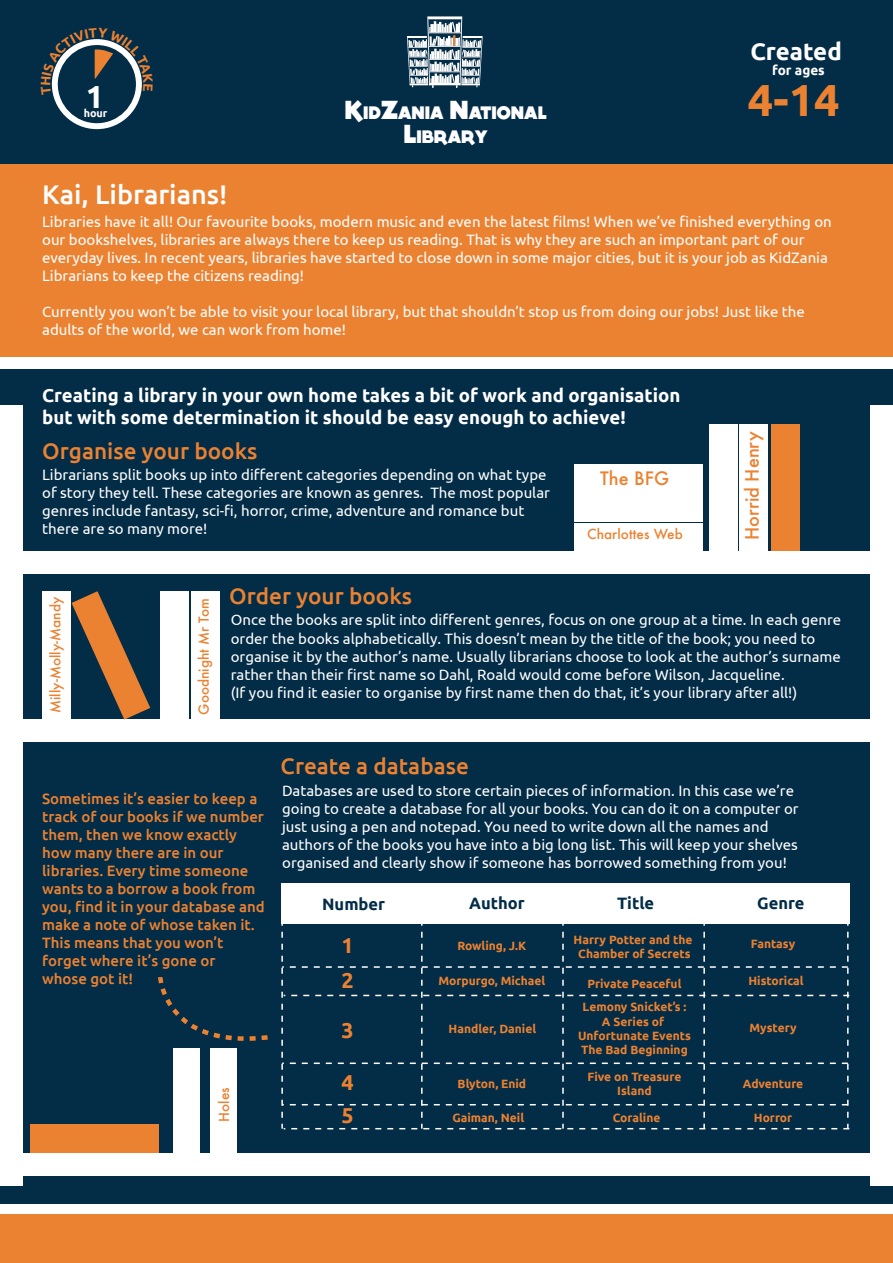
<style>
.page{position:relative;width:893px;height:1263px;background:#fff}
.page>*{position:absolute;margin:0;border:0;box-sizing:border-box;transform-origin:0 0}
.t1{font:700 45px "Ubuntu";color:#eb8231}
.t2{font:700 31.95px "Ubuntu";color:#fff}
.t3{font:500 27px "Ubuntu";color:#fff}
.t4{font:700 24px "Ubuntu";color:#fff}
.t5{font:500 22.5px "Ubuntu";color:#eb8231}
.t6{font:700 21.6px/35px "Ubuntu";color:#eb8231}
.t7{font:700 18.6px/22.4px "Ubuntu";color:#fff}
.t8{font:800 18.15px/24.2px "DOCK11";color:#fff;text-align:center}
.t9{font:500 18px "Futura";color:#eb8231}
.t10{font:700 16.5px "Ubuntu";color:#032c47}
.t11{font:15px/18px "Ubuntu";color:#fff}
.t12{font:500 15px/18px "Ubuntu";color:#eb8231}
.t13{font:500 13.5px "Futura";color:#eb8231}
.t14{font:700 13.5px "Ubuntu";color:#fff}
.t15{font:700 12px/14.4px "Ubuntu";color:#eb8231;text-align:center}
.t16{font:700 10.8px "Ubuntu";color:#fff}
.s1{font-size:26.25px}
</style>
<div class="page">
<div style="left:0;top:369px;width:893px;height:835px;background:#032c47"></div>
<div style="left:0;top:406px;width:23px;height:780px;background:#fff"></div>
<div style="left:871px;top:406px;width:22px;height:780px;background:#fff"></div>
<div style="left:6px;top:1153px;width:872px;height:22px;background:#fff"></div>
<div style="left:21px;top:719px;width:872px;height:23px;background:#fff"></div>
<div style="left:21px;top:551px;width:872px;height:23px;background:#fff"></div>
<div style="left:0;top:164px;width:893px;height:193px;background:#eb8231"></div>
<div style="left:0;top:0;width:893px;height:164px;background:#032c47"></div>
<hr style="left:427px;top:16px;width:35px;height:3px;background:#fff">
<svg style="left:407px;top:19px;width:76px;height:69px"></svg>
<div style="left:42px;top:591px;width:29px;height:128px;background:#fff"></div>
<div style="left:191px;top:591px;width:28px;height:128px;background:#fff"></div>
<svg style="left:72px;top:591px;width:78px;height:128px"></svg>
<div style="left:160px;top:591px;width:29px;height:128px;background:#fff"></div>
<div style="left:575px;top:523px;width:128px;height:28px;background:#fff"></div>
<div style="left:575px;top:494px;width:128px;height:28px;background:#fff"></div>
<div style="left:575px;top:464px;width:128px;height:29px;background:#fff"></div>
<div style="left:710px;top:424px;width:28px;height:128px;background:#fff"></div>
<div style="left:740px;top:424px;width:28px;height:128px;background:#fff"></div>
<div style="left:771px;top:424px;width:28px;height:127px;background:#eb8231"></div>
<div style="left:31px;top:1124px;width:128px;height:29px;background:#eb8231"></div>
<div style="left:173px;top:1049px;width:27px;height:119px;background:#fff"></div>
<div style="left:210px;top:1049px;width:27px;height:119px;background:#fff"></div>
<div style="left:0;top:1215px;width:893px;height:48px;background:#eb8231"></div>
<svg style="left:158px;top:884px;width:691px;height:245px"></svg>
<svg style="left:51px;top:39px;width:91px;height:90px"></svg>
<h2 class="t2" style="left:86px;top:77px;width:20px">1</h2>
<p class="t16" style="left:84px;top:107px;width:25px">hour</p>
<p class="t8" style="left:345px;top:100px;width:204px"><span class="s1">K</span>ID<span class="s1">Z</span>ANIA <span class="s1">N</span>ATIONAL<br><span class="s1">L</span>IBRARY</p>
<h3 class="t4" style="left:750px;top:37px;width:93px">Created</h3>
<p class="t14" style="left:772px;top:62px;width:54px">for ages</p>
<h1 class="t1" style="left:748px;top:72px;width:93px">4-14</h1>
<h3 class="t3" style="left:42px;top:178px;width:187px">Kai, Librarians!</h3>
<p class="t11" style="left:42px;top:212px;width:791px">Libraries have it all! Our favourite books, modern music and even the latest films! When we’ve finished everything on our bookshelves, libraries are always there to keep us reading. That is why they are such an important part of our everyday lives. In recent years, libraries have started to close down in some major cities, but it is your job as KidZania Librarians to keep the citizens reading!</p>
<p class="t11" style="left:42px;top:302px;width:764px">Currently you won’t be able to visit your local library, but that shouldn’t stop us from doing our jobs! Just like the adults of the world, we can work from home!</p>
<p class="t7" style="left:42px;top:383px;width:640px">Creating a library in your own home takes a bit of work and organisation but with some determination it should be easy enough to achieve!</p>
<h3 class="t5" style="left:42px;top:437px;width:217px">Organise your books</h3>
<p class="t11" style="left:42px;top:465px;width:509px">Librarians split books up into different categories depending on what type of story they tell. These categories are known as genres. The most popular genres include fantasy, sci-fi, horror, crime, adventure and romance but there are so many more!</p>
<p class="t9" style="left:600px;top:466px;width:70px">The BFG</p>
<p class="t13" style="left:587px;top:525px;width:97px">Charlottes Web</p>
<p class="t9" style="left:740px;top:540px;width:111px;rotate:-90deg">Horrid Henry</p>
<p class="t13" style="left:46px;top:713px;width:118px;rotate:-90deg">Milly-Molly-Mandy</p>
<p class="t13" style="left:194px;top:715px;width:118px;rotate:-90deg">Goodnight Mr Tom</p>
<h3 class="t5" style="left:229px;top:582px;width:184px">Order your books</h3>
<p class="t11" style="left:231px;top:611px;width:612px">Once the books are split into different genres, focus on one group at a time. In each genre order the books alphabetically. This doesn’t mean by the title of the book; you need to organise it by the author’s name. Usually librarians choose to look at the author’s surname rather than their first name so Dahl, Roald would come before Wilson, Jacqueline.<br>(If you find it easier to organise by first name then do that, it’s your library after all!)</p>
<p class="t12" style="left:42px;top:789px;width:224px">Sometimes it’s easier to keep a track of our books if we number them, then we know exactly how many there are in our libraries. Every time someone wants to a borrow a book from you, find it in your database and make a note of whose taken it.<br>This means that you won’t forget where it’s gone or<br>whose got it!</p>
<p class="t13" style="left:215px;top:1121px;width:36px;rotate:-90deg">Holes</p>
<h3 class="t5" style="left:281px;top:752px;width:190px">Create a database</h3>
<p class="t11" style="left:282px;top:781px;width:518px">Databases are used to store certain pieces of information. In this case we’re going to create a database for all your books. You can do it on a computer or just using a pen and notepad. You need to write down all the names and authors of the books you have into a big long list. This will keep your shelves organised and clearly show if someone has borrowed something from you!</p>
<p class="t10" style="left:322px;top:894px;width:64px">Number</p>
<p class="t10" style="left:469px;top:893px;width:57px">Author</p>
<p class="t10" style="left:617px;top:893px;width:39px">Title</p>
<p class="t10" style="left:757px;top:893px;width:49px">Genre</p>
<p class="t15" style="left:574px;top:932px;width:120px">Harry Potter and the<br>Chamber of Secrets</p>
<p class="t15" style="left:583px;top:971px;width:105px;line-height:23.5px">Private Peaceful<br>Lemony Snicket’s :</p>
<p class="t15" style="left:578px;top:1014px;width:114px">A Series of<br>Unfortunate Events<br>The Bad Beginning</p>
<p class="t15" style="left:588px;top:1069px;width:95px">Five on Treasure<br>Island</p>
<p class="t15" style="left:613px;top:1110px;width:49px">Coraline</p>
<p class="t15" style="left:754px;top:1110px;width:40px">Horror</p>
<h3 class="t6" style="left:342px;top:927px;width:14px">1<br>2</h3>
<h3 class="t6" style="left:342px;top:1012px;width:14px">3</h3>
<h3 class="t6" style="left:342px;top:1065px;width:14px;line-height:33.5px">4<br>5</h3>
<p class="t15" style="left:457px;top:938px;width:71px">Rowling, J.K</p>
<p class="t15" style="left:751px;top:936px;width:46px">Fantasy</p>
<p class="t15" style="left:438px;top:973px;width:108px">Morpurgo, Michael</p>
<p class="t15" style="left:449px;top:1021px;width:89px">Handler, Daniel</p>
<p class="t15" style="left:748px;top:973px;width:57px">Historical</p>
<p class="t15" style="left:749px;top:1020px;width:49px">Mystery</p>
<p class="t15" style="left:458px;top:1076px;width:70px">Blyton, Enid</p>
<p class="t15" style="left:452px;top:1110px;width:73px">Gaiman, Neil</p>
<p class="t15" style="left:743px;top:1076px;width:62px">Adventure</p>
</div>
